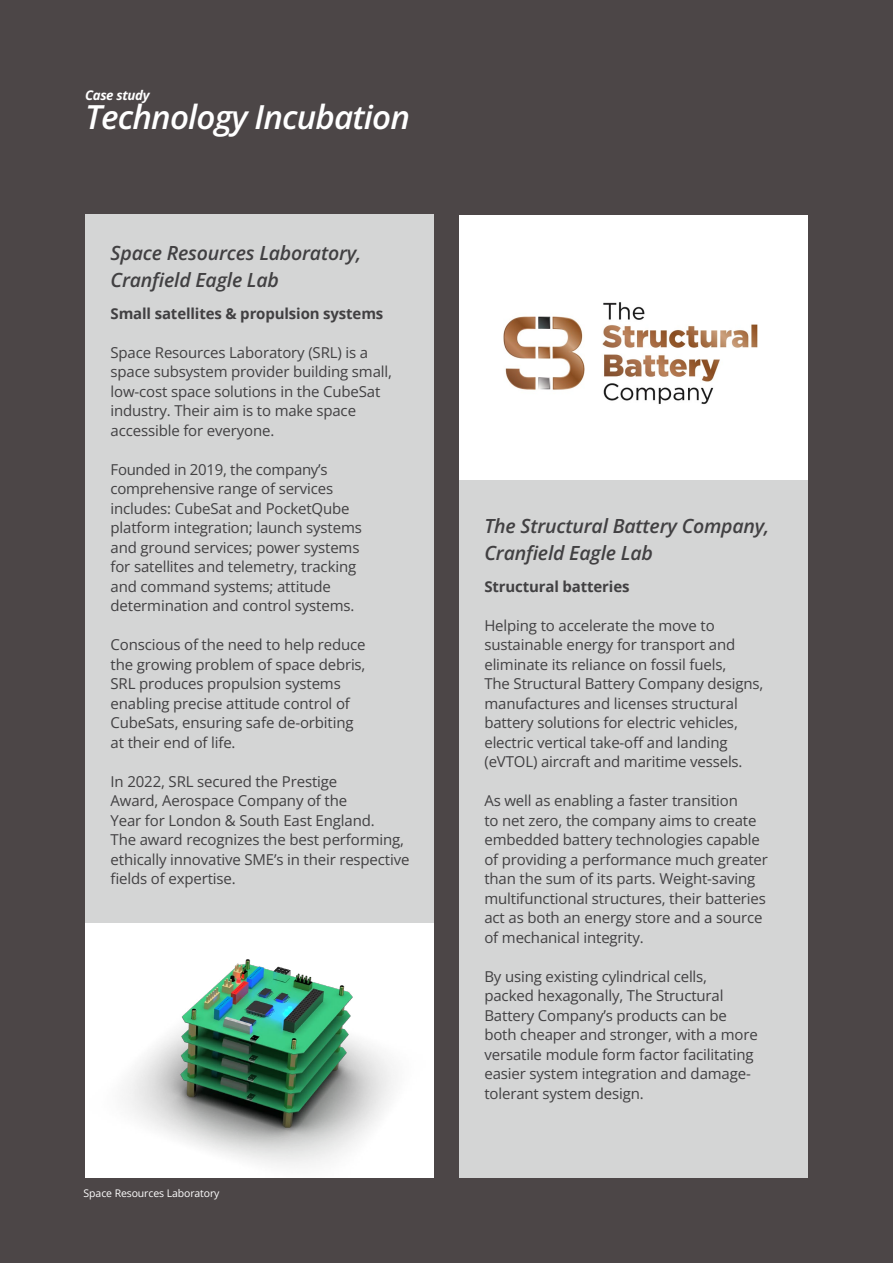
<style>
.page{position:relative;width:893px;height:1263px;background:#4c4647}
.page>*{position:absolute;margin:0;border:0;box-sizing:border-box;transform-origin:0 0}
.t1{font:italic 600 33.15px "Open Sans";letter-spacing:-.025em;color:#fff}
.CB___H2_page_subtitl{font:italic 600 19.5px/27px "Open Sans";letter-spacing:-.01em;color:#414042}
.CB___Body_grey{font:15px/19.5px "Open Sans";letter-spacing:-.01em;color:#414042}
.CB___H2_page_subtitl-2{font:700 15px "Open Sans";letter-spacing:-.01em;color:#414042}
.t2{font:italic 700 13.2px "Open Sans";letter-spacing:-.025em;color:#fff}
.CB___Footnotes{font:10.5px "Open Sans";letter-spacing:-.01em;color:#fff}
</style>
<div class="page">
<div style="left:85px;top:215px;width:349px;height:962px;background:#d4d5d5"></div>
<div style="left:459px;top:216px;width:349px;height:962px;background:#d4d5d5"></div>
<img style="left:85px;top:923px;width:349px;height:255px">
<div style="left:459px;top:215px;width:349px;height:264px;background:#fff"></div>
<img style="left:503px;top:302px;width:255px;height:103px">
<p class="t2" style="left:85px;top:86px;width:66px">Case study</p>
<h1 class="t1" style="left:85px;top:94px;width:326px">Technology Incubation</h1>
<p class="CB___H2_page_subtitl" style="left:111px;top:239px;width:252px">Space Resources Laboratory,<br>Cranfield Eagle Lab</p>
<p class="CB___H2_page_subtitl-2" style="left:111px;top:303px;width:274px">Small satellites &amp; propulsion systems</p>
<p class="CB___Body_grey" style="left:111px;top:342px;width:283px">Space Resources Laboratory (SRL) is a space subsystem provider building small, low-cost space solutions in the CubeSat industry. Their aim is to make space accessible for everyone.</p>
<p class="CB___Body_grey" style="left:111px;top:459px;width:253px">Founded in 2019, the company’s comprehensive range of services includes: CubeSat and PocketQube platform integration; launch systems and ground services; power systems for satellites and telemetry, tracking and command systems; attitude determination and control systems.</p>
<p class="CB___Body_grey" style="left:111px;top:635px;width:257px">Conscious of the need to help reduce the growing problem of space debris, SRL produces propulsion systems enabling precise attitude control of CubeSats, ensuring safe de-orbiting at their end of life.</p>
<p class="CB___Body_grey" style="left:111px;top:771px;width:300px">In 2022, SRL secured the Prestige<br>Award, Aerospace Company of the<br>Year for London &amp; South East England.<br>The award recognizes the best performing, ethically innovative SME’s in their respective fields of expertise.</p>
<p class="CB___Footnotes" style="left:84px;top:1186px;width:137px">Space Resources Laboratory</p>
<p class="CB___H2_page_subtitl" style="left:484px;top:512px;width:287px">The Structural Battery Company,<br>Cranfield Eagle Lab</p>
<p class="CB___H2_page_subtitl-2" style="left:484px;top:576px;width:147px">Structural batteries</p>
<p class="CB___Body_grey" style="left:484px;top:615px;width:280px">Helping to accelerate the move to sustainable energy for transport and eliminate its reliance on fossil fuels,<br>The Structural Battery Company designs, manufactures and licenses structural battery solutions for electric vehicles, electric vertical take-off and landing (eVTOL) aircraft and maritime vessels.</p>
<p class="CB___Body_grey" style="left:484px;top:791px;width:285px">As well as enabling a faster transition<br>to net zero, the company aims to create embedded battery technologies capable of providing a performance much greater than the sum of its parts. Weight-saving multifunctional structures, their batteries act as both an energy store and a source of mechanical integrity.</p>
<p class="CB___Body_grey" style="left:484px;top:966px;width:275px">By using existing cylindrical cells, packed hexagonally, The Structural Battery Company’s products can be both cheaper and stronger, with a more versatile module form factor facilitating easier system integration and damage&shy;tolerant system design.</p>
</div>
